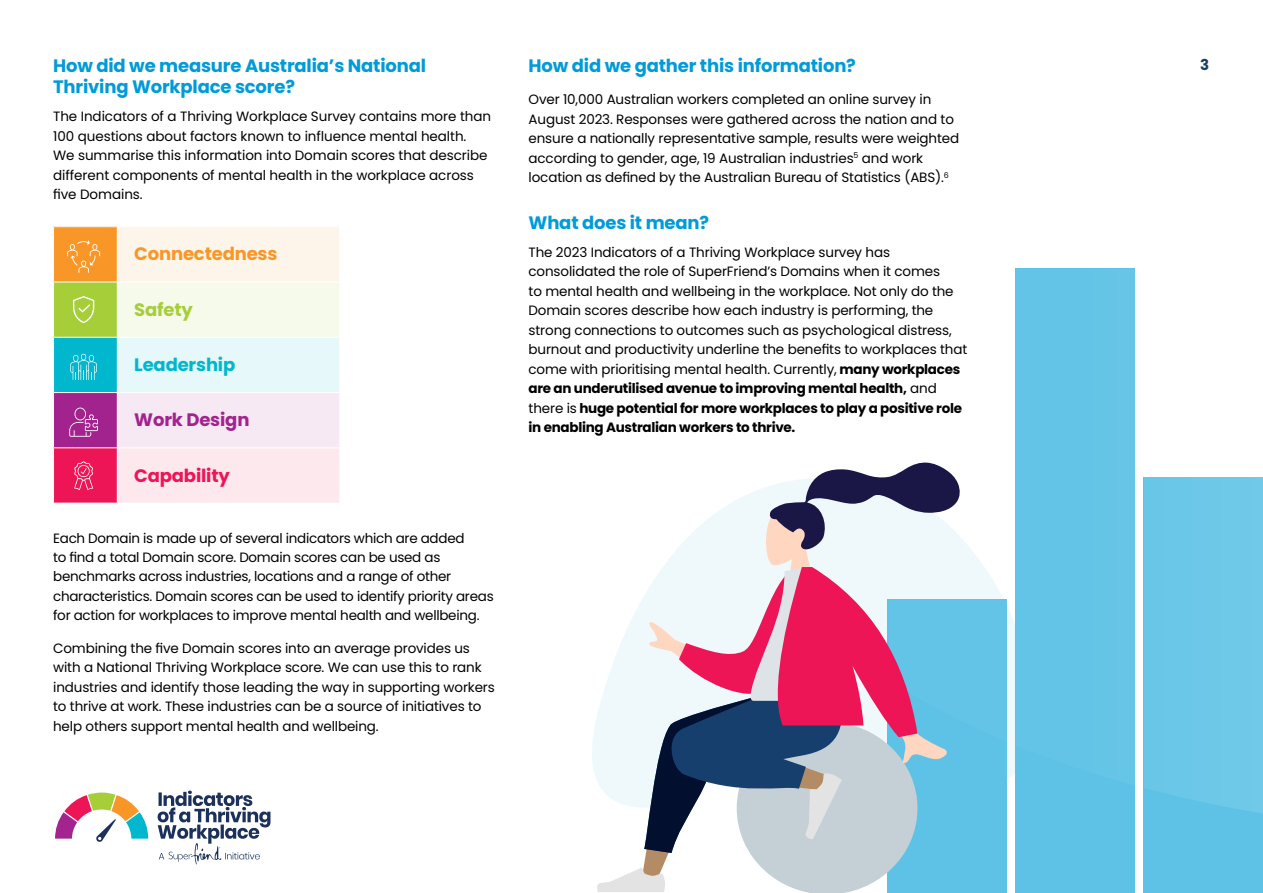
<style>
.page{position:relative;width:1263px;height:893px;background:#fff}
.page>*{position:absolute;margin:0;border:0;box-sizing:border-box;transform-origin:0 0}
.t1{font:700 18px/21px "Poppins";letter-spacing:-.01em;color:#009bd8}
.t2{font:700 18px "Poppins";letter-spacing:-.01em;color:#f89728}
.t3{font:700 18px "Poppins";letter-spacing:-.01em;color:#00b7ce}
.t4{font:700 18px "Poppins";letter-spacing:-.01em;color:#a3238e}
.t5{font:700 18px "Poppins";letter-spacing:-.01em;color:#ed1556}
.t6{font:700 18px "Poppins";letter-spacing:-.01em;color:#a6ce39}
.t7{font:700 15px "Poppins";color:#173f6e}
.t8{font:13.5px/19.5px "Poppins";letter-spacing:-.01em;color:#000}
.s1{font-weight:700}
</style>
<div class="page">
<div style="left:54px;top:227px;width:63px;height:55px;background:#f89728"></div>
<div style="left:117px;top:227px;width:223px;height:55px;background:#fef5ea"></div>
<div style="left:54px;top:282px;width:63px;height:55px;background:#a6ce39"></div>
<div style="left:117px;top:282px;width:223px;height:55px;background:#f6faeb"></div>
<div style="left:54px;top:337px;width:63px;height:56px;background:#00b7ce"></div>
<div style="left:117px;top:337px;width:223px;height:56px;background:#e6f8fa"></div>
<div style="left:54px;top:393px;width:63px;height:55px;background:#a3238e"></div>
<div style="left:117px;top:393px;width:223px;height:55px;background:#f6e9f4"></div>
<div style="left:54px;top:448px;width:63px;height:55px;background:#ed1556"></div>
<div style="left:117px;top:448px;width:223px;height:55px;background:#fde8ee"></div>
<hr style="left:117px;top:227px;width:1px;height:55px;background:#fff">
<hr style="left:339px;top:227px;width:1px;height:55px;background:#fff">
<hr style="left:53px;top:282px;width:64px;height:1px;background:#fff">
<hr style="left:117px;top:282px;width:223px;height:1px;background:#fff">
<hr style="left:117px;top:282px;width:1px;height:55px;background:#fff">
<hr style="left:339px;top:282px;width:1px;height:55px;background:#fff">
<hr style="left:53px;top:337px;width:64px;height:1px;background:#fff">
<hr style="left:117px;top:337px;width:223px;height:1px;background:#fff">
<hr style="left:117px;top:338px;width:1px;height:54px;background:#fff">
<hr style="left:339px;top:338px;width:1px;height:54px;background:#fff">
<hr style="left:53px;top:392px;width:64px;height:1px;background:#fff">
<hr style="left:117px;top:392px;width:223px;height:1px;background:#fff">
<hr style="left:117px;top:393px;width:1px;height:54px;background:#fff">
<hr style="left:339px;top:393px;width:1px;height:54px;background:#fff">
<hr style="left:53px;top:447px;width:64px;height:1px;background:#fff">
<hr style="left:117px;top:447px;width:223px;height:1px;background:#fff">
<hr style="left:117px;top:448px;width:1px;height:55px;background:#fff">
<hr style="left:339px;top:448px;width:1px;height:55px;background:#fff">
<div style="left:1144px;top:477px;width:119px;height:416px;background:#5dc2e6"></div>
<div style="left:1015px;top:269px;width:120px;height:624px;background:#64c4e7"></div>
<div style="left:887px;top:599px;width:120px;height:294px;background:#5dc2e6"></div>
<svg style="left:960px;top:477px;width:303px;height:357px"></svg>
<svg style="left:596px;top:462px;width:364px;height:431px"></svg>
<svg style="left:69px;top:408px;width:29px;height:29px"></svg>
<svg style="left:67px;top:241px;width:33px;height:32px"></svg>
<svg style="left:73px;top:296px;width:21px;height:27px"></svg>
<svg style="left:70px;top:354px;width:27px;height:26px"></svg>
<svg style="left:74px;top:461px;width:19px;height:29px"></svg>
<svg style="left:55px;top:792px;width:93px;height:50px"></svg>
<svg style="left:158px;top:791px;width:112px;height:73px"></svg>
<h1 class="t1" style="left:53px;top:55px;width:374px">How did we measure Australia’s National<br>Thriving Workplace score?</h1>
<p class="t8" style="left:53px;top:107px;width:439px">The Indicators of a Thriving Workplace Survey contains more than 100 questions about factors known to influence mental health.<br>We summarise this information into Domain scores that describe different components of mental health in the workplace across five Domains.</p>
<h1 class="t2" style="left:134px;top:244px;width:145px">Connectedness</h1>
<h1 class="t6" style="left:134px;top:299px;width:60px">Safety</h1>
<h1 class="t3" style="left:134px;top:354px;width:102px">Leadership</h1>
<h1 class="t4" style="left:134px;top:409px;width:117px">Work Design</h1>
<h1 class="t5" style="left:134px;top:465px;width:97px">Capability</h1>
<p class="t8" style="left:53px;top:528px;width:442px">Each Domain is made up of several indicators which are added<br>to find a total Domain score. Domain scores can be used as benchmarks across industries, locations and a range of other characteristics. Domain scores can be used to identify priority areas for action for workplaces to improve mental health and wellbeing.</p>
<p class="t8" style="left:53px;top:638px;width:443px">Combining the five Domain scores into an average provides us with a National Thriving Workplace score. We can use this to rank industries and identify those leading the way in supporting workers to thrive at work. These industries can be a source of initiatives to help others support mental health and wellbeing.</p>
<h1 class="t1" style="left:529px;top:55px;width:329px">How did we gather this information?</h1>
<p class="t8" style="left:529px;top:90px;width:432px">Over 10,000 Australian workers completed an online survey in August 2023. Responses were gathered across the nation and to ensure a nationally representative sample, results were weighted according to gender, age, 19 Australian industries<sup>5</sup> and work location as defined by the Australian Bureau of Statistics (ABS).<sup>6</sup></p>
<h1 class="t1" style="left:529px;top:212px;width:182px">What does it mean?</h1>
<p class="t8" style="left:529px;top:242px;width:440px">The 2023 Indicators of a Thriving Workplace survey has consolidated the role of SuperFriend’s Domains when it comes<br>to mental health and wellbeing in the workplace. Not only do the Domain scores describe how each industry is performing, the strong connections to outcomes such as psychological distress, burnout and productivity underline the benefits to workplaces that come with prioritising mental health. Currently, <span class="s1">many workplaces are an underutilised avenue to improving mental health,</span> and there is <span class="s1">huge potential for more workplaces to play a positive role in enabling Australian workers to thrive.</span></p>
<p class="t7" style="left:1200px;top:56px;width:11px">3</p>
</div>
